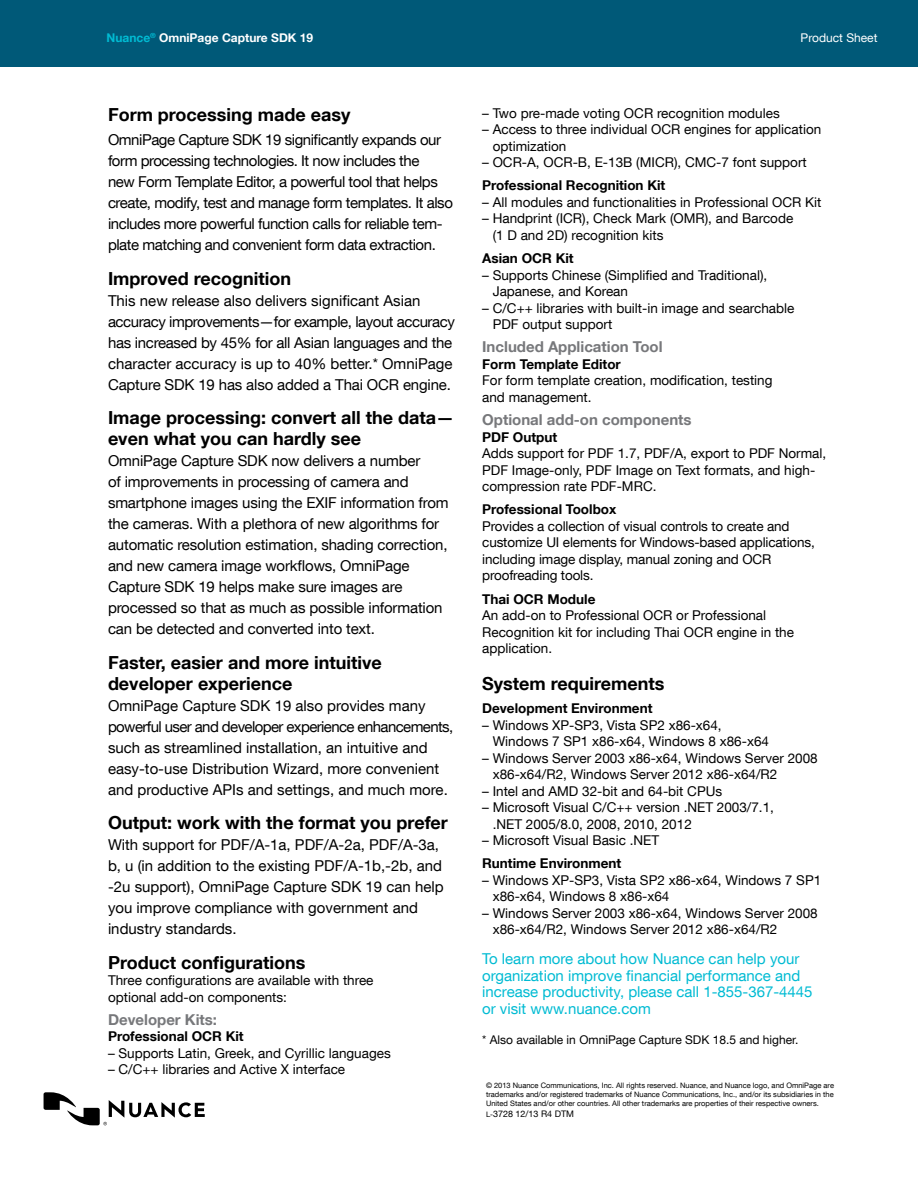
<style>
.page{position:relative;width:918px;height:1188px;background:#fff}
.page>*{position:absolute;margin:0;border:0;box-sizing:border-box;transform-origin:0 0}
.t1{font:700 18px/21px "Helvetica Neue LT Com";color:#000}
.t2{font:15px/21px "Helvetica Neue LT Com";letter-spacing:-.01em;color:#000}
.t3{font:15px/21px "Helvetica Neue LT Com";letter-spacing:-.03em;color:#000}
.t4{font:15px/16.5px "Helvetica Neue LT Com";color:#00bbd3}
.t5{font:700 15px "Helvetica Neue LT Com";color:#77787b}
.t6{font:13.5px/16.5px "Helvetica Neue LT Com";color:#000}
.t7{font:700 13.5px "Helvetica Neue LT Com";color:#000}
.t8{font:12px "Helvetica Neue LT Com";color:#000}
.t9{font:700 12px "Helvetica Neue LT Com";color:#fff}
.t10{font:12px "Helvetica Neue LT Com";color:#fff}
.t11{font:9px "Helvetica Neue LT Com";color:#000}
.t12{font:7.5px/9px "Helvetica Neue LT Com";color:#000;text-align:justify}
.s1{color:#00bbd3}
.s2{font-size:7.5px}
</style>
<div class="page">
<svg style="left:44px;top:1092px;width:161px;height:33px"></svg>
<div style="left:0;top:0;width:918px;height:68px;background:#005978"></div>
<p class="t9" style="left:106px;top:30px;width:208px"><span class="s1">Nuance</span><sup>®</sup> OmniPage Capture SDK 19</p>
<p class="t10" style="left:801px;top:31px;width:78px">Product Sheet</p>
<h1 class="t1" style="left:108px;top:103px;width:244px">Form processing made easy</h1>
<p class="t3" style="left:108px;top:129px;width:346px">OmniPage Capture SDK 19 significantly expands our form processing technologies. It now includes the<br>new Form Template Editor, a powerful tool that helps create, modify, test and manage form templates. It also includes more powerful function calls for reliable tem&shy;plate matching and convenient form data extraction.</p>
<h1 class="t1" style="left:108px;top:267px;width:185px">Improved recognition</h1>
<p class="t2" style="left:108px;top:289px;width:348px">This new release also delivers significant Asian accuracy improvements—for example, layout accuracy has increased by 45% for all Asian languages and the character accuracy is up to 40% better.* OmniPage Capture SDK 19 has also added a Thai OCR engine.</p>
<h1 class="t1" style="left:108px;top:407px;width:348px">Image processing: convert all the data— even what you can hardly see</h1>
<p class="t2" style="left:108px;top:450px;width:342px">OmniPage Capture SDK now delivers a number<br>of improvements in processing of camera and smartphone images using the EXIF information from the cameras. With a plethora of new algorithms for automatic resolution estimation, shading correction, and new camera image workflows, OmniPage Capture SDK 19 helps make sure images are processed so that as much as possible information can be detected and converted into text.</p>
<h1 class="t1" style="left:108px;top:651px;width:275px">Faster, easier and more intuitive developer experience</h1>
<p class="t2" style="left:108px;top:694px;width:347px">OmniPage Capture SDK 19 also provides many powerful user and developer experience enhancements, such as streamlined installation, an intuitive and easy-to-use Distribution Wizard, more convenient and productive APIs and settings, and much more.</p>
<h1 class="t1" style="left:108px;top:812px;width:341px">Output: work with the format you prefer</h1>
<p class="t2" style="left:108px;top:834px;width:337px">With support for PDF/A-1a, PDF/A-2a, PDF/A-3a, b, u (in addition to the existing PDF/A-1b,-2b, and -2u support), OmniPage Capture SDK 19 can help you improve compliance with government and industry standards.</p>
<h1 class="t1" style="left:108px;top:951px;width:199px">Product configurations</h1>
<p class="t6" style="left:108px;top:972px;width:267px">Three configurations are available with three optional add-on components:</p>
<p class="t5" style="left:108px;top:1010px;width:111px">Developer Kits:</p>
<p class="t7" style="left:108px;top:1028px;width:137px">Professional OCR Kit</p>
<p class="t6" style="left:108px;top:1044px;width:284px">– Supports Latin, Greek, and Cyrillic languages</p>
<p class="t6" style="left:108px;top:1061px;width:239px">– C/C++ libraries and Active X interface</p>
<p class="t6" style="left:482px;top:104px;width:299px">– Two pre-made voting OCR recognition modules</p>
<p class="t6" style="left:493px;top:121px;width:330px;text-indent:-11px">– Access to three individual OCR engines for application optimization</p>
<p class="t6" style="left:482px;top:154px;width:326px">– OCR-A, OCR-B, E-13B (MICR), CMC-7 font support</p>
<p class="t7" style="left:482px;top:177px;width:185px">Professional Recognition Kit</p>
<p class="t6" style="left:482px;top:193px;width:341px">– All modules and functionalities in Professional OCR Kit</p>
<p class="t6" style="left:493px;top:210px;width:302px;text-indent:-11px">– Handprint (ICR), Check Mark (OMR), and Barcode (1 D and 2D) recognition kits</p>
<p class="t7" style="left:482px;top:250px;width:93px">Asian OCR Kit</p>
<p class="t6" style="left:493px;top:266px;width:276px;text-indent:-11px">– Supports Chinese (Simplified and Traditional),<br>Japanese, and Korean</p>
<p class="t6" style="left:493px;top:299px;width:303px;text-indent:-11px">– C/C++ libraries with built-in image and searchable<br>PDF output support</p>
<p class="t5" style="left:482px;top:338px;width:182px">Included Application Tool</p>
<p class="t7" style="left:482px;top:356px;width:140px">Form Template Editor</p>
<p class="t6" style="left:482px;top:372px;width:292px">For form template creation, modification, testing and management.</p>
<p class="t5" style="left:482px;top:410px;width:211px">Optional add-on components</p>
<p class="t7" style="left:482px;top:428px;width:77px">PDF Output</p>
<p class="t6" style="left:482px;top:445px;width:346px">Adds support for PDF 1.7, PDF/A, export to PDF Normal,<br>PDF Image-only, PDF Image on Text formats, and high&shy;compression rate PDF-MRC.</p>
<p class="t7" style="left:482px;top:501px;width:136px">Professional Toolbox</p>
<p class="t6" style="left:482px;top:518px;width:334px">Provides a collection of visual controls to create and customize UI elements for Windows-based applications, including image display, manual zoning and OCR proofreading tools.</p>
<p class="t7" style="left:482px;top:590px;width:115px">Thai OCR Module</p>
<p class="t6" style="left:482px;top:607px;width:313px">An add-on to Professional OCR or Professional<br>Recognition kit for including Thai OCR engine in the application.</p>
<h1 class="t1" style="left:482px;top:672px;width:184px">System requirements</h1>
<p class="t7" style="left:482px;top:700px;width:172px">Development Environment</p>
<p class="t6" style="left:493px;top:716px;width:278px;text-indent:-11px">– Windows XP-SP3, Vista SP2 x86-x64,<br>Windows 7 SP1 x86-x64, Windows 8 x86-x64</p>
<p class="t6" style="left:493px;top:749px;width:327px;text-indent:-11px">– Windows Server 2003 x86-x64, Windows Server 2008 x86-x64/R2, Windows Server 2012 x86-x64/R2</p>
<p class="t6" style="left:482px;top:782px;width:242px">– Intel and AMD 32-bit and 64-bit CPUs</p>
<p class="t6" style="left:493px;top:799px;width:283px;text-indent:-11px">– Microsoft Visual C/C++ version .NET 2003/7.1, .NET 2005/8.0, 2008, 2010, 2012</p>
<p class="t6" style="left:482px;top:832px;width:179px">– Microsoft Visual Basic .NET</p>
<p class="t7" style="left:482px;top:855px;width:140px">Runtime Environment</p>
<p class="t6" style="left:493px;top:871px;width:330px;text-indent:-11px">– Windows XP-SP3, Vista SP2 x86-x64, Windows 7 SP1 x86-x64, Windows 8 x86-x64</p>
<p class="t6" style="left:493px;top:904px;width:327px;text-indent:-11px">– Windows Server 2003 x86-x64, Windows Server 2008 x86-x64/R2, Windows Server 2012 x86-x64/R2</p>
<p class="t4" style="left:482px;top:950px;width:332px">To learn more about how Nuance can help your organization improve financial performance and increase productivity, please call 1-855-367-4445 or visit www.nuance.com</p>
<p class="t8" style="left:482px;top:1032px;width:318px">* Also available in OmniPage Capture SDK 18.5 and higher.</p>
<p class="t12" style="left:486px;top:1080px;width:350px">© 2013 Nuance Communications, Inc. All rights reserved. Nuance, and Nuance logo, and OmniPage are trademarks and/or registered trademarks of Nuance Communications, Inc., and/or its subsidiaries in the United States and/or other countries. All other trademarks are properties of their respective owners.</p>
<p class="t11" style="left:486px;top:1108px;width:90px"><span class="s2">L-</span>3728 12/13 R4 DTM</p>
</div>
